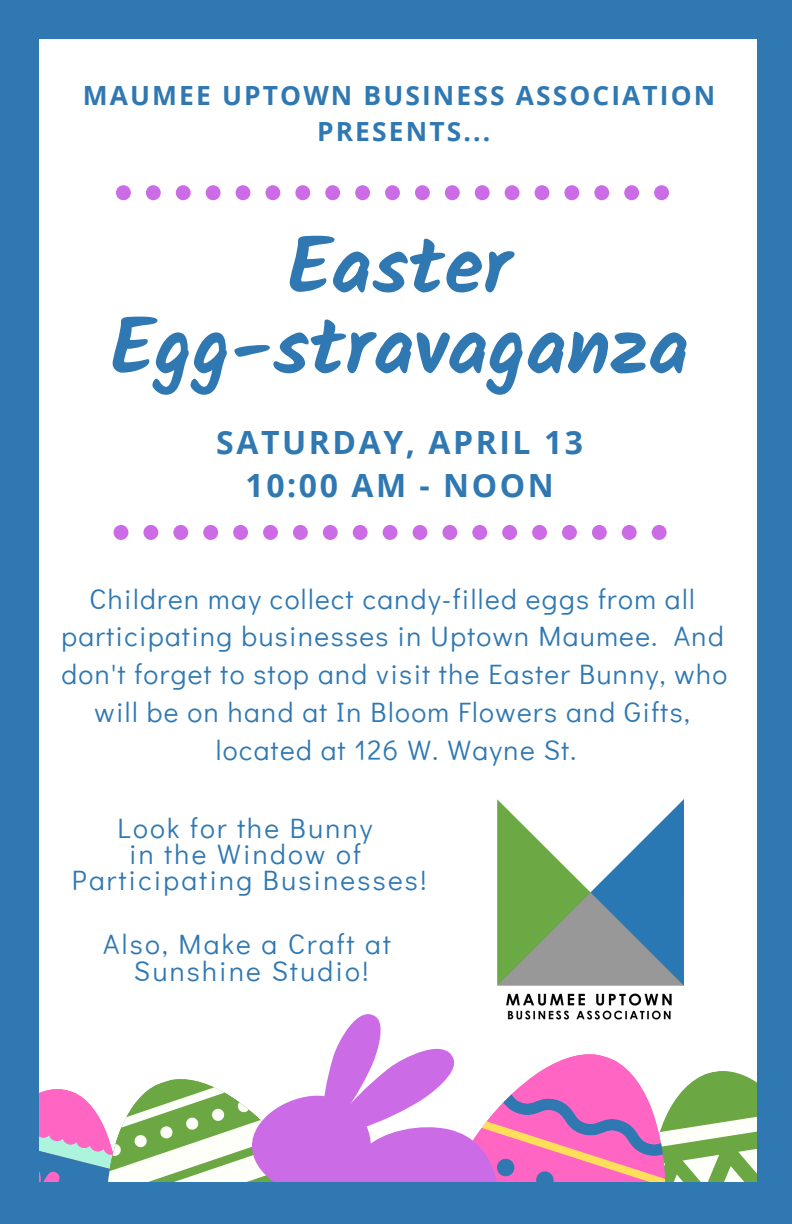
<style>
.page{position:relative;width:792px;height:1224px;background:#fff}
.page>*{position:absolute;margin:0;border:0;box-sizing:border-box;transform-origin:0 0}
.t1{font:700 79.2px/80.8px "Kalam";color:#2f78b2;text-align:center}
.t2{font:700 32px/43px "Open Sans";letter-spacing:.08em;color:#2f78b2;text-align:center}
.t3{font:28px/38px "Didact Gothic";letter-spacing:.05em;color:#2f78b2;text-align:center}
.t4{font:28px/26.4px "Didact Gothic";letter-spacing:.08em;color:#2f78b2;text-align:center}
.t5{font:700 26.4px/36.2px "Open Sans";letter-spacing:.08em;color:#2f78b2;text-align:center}
</style>
<div class="page">
<svg style="left:114px;top:525px;width:553px;height:15px"></svg>
<img style="left:498px;top:799px;width:186px;height:215px">
<div style="left:0;top:0;width:792px;height:38px;background:#2f78b2"></div>
<svg style="left:38px;top:1014px;width:719px;height:168px"></svg>
<div style="left:0;top:1182px;width:792px;height:42px;background:#2f78b2"></div>
<div style="left:0;top:0;width:38px;height:1224px;background:#2f78b2"></div>
<div style="left:757px;top:0;width:35px;height:1224px;background:#2f78b2"></div>
<svg style="left:116px;top:185px;width:553px;height:15px"></svg>
<p class="t5" style="left:83px;top:76px;width:634px">MAUMEE UPTOWN BUSINESS ASSOCIATION<br>PRESENTS...</p>
<h1 class="t1" style="left:111px;top:226px;width:580px">Easter<br>Egg-stravaganza</h1>
<p class="t2" style="left:216px;top:420px;width:368px">SATURDAY, APRIL 13<br>10:00 AM - NOON</p>
<p class="t3" style="left:61px;top:579px;width:667px">Children may collect candy-filled eggs from all participating businesses in Uptown Maumee. And don't forget to stop and visit the Easter Bunny, who will be on hand at In Bloom Flowers and Gifts, located at 126 W. Wayne St.</p>
<p class="t4" style="left:72px;top:813px;width:356px">Look for the Bunny<br>in the Window of<br>Participating Businesses!</p>
<p class="t4" style="left:103px;top:930px;width:289px">Also, Make a Craft at<br>Sunshine Studio!</p>
</div>
